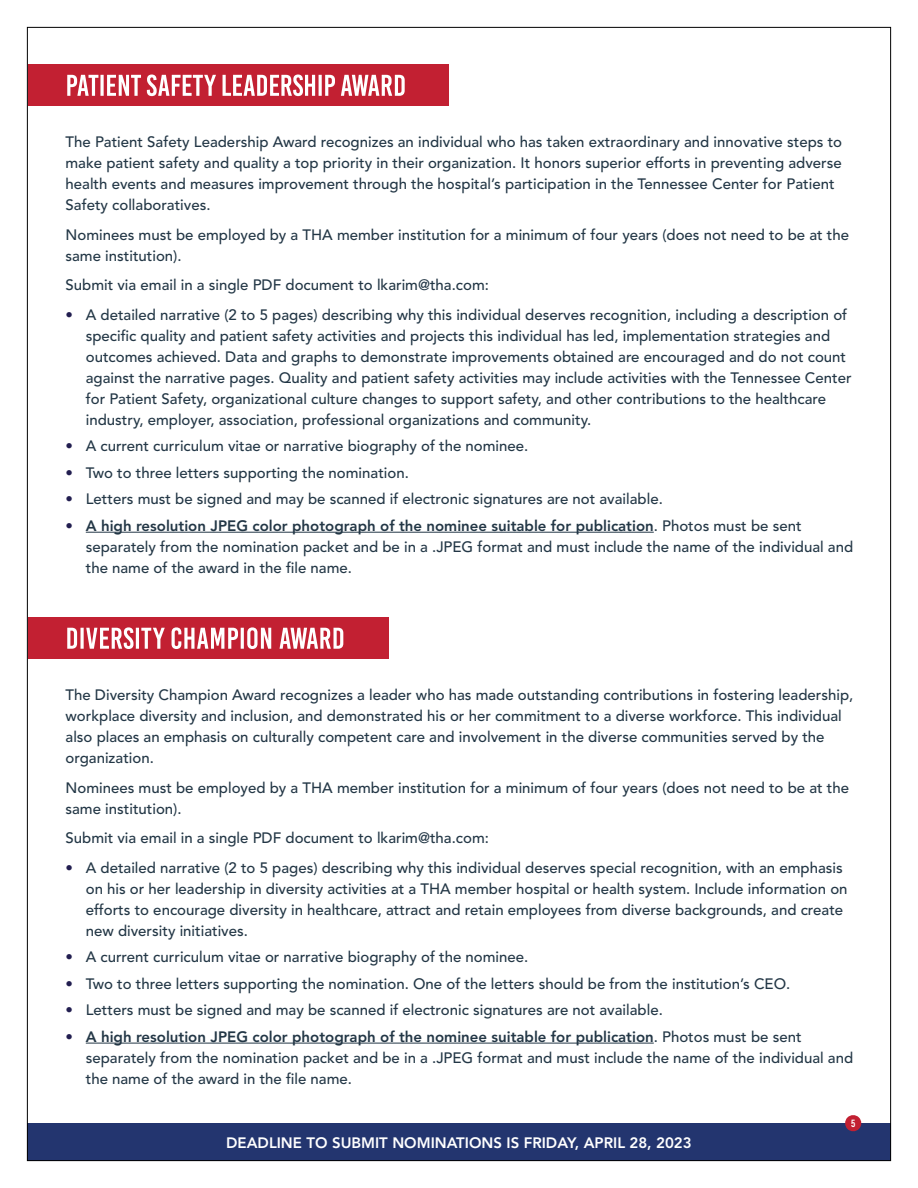
<style>
.page{position:relative;width:918px;height:1188px;background:#fff}
.page>*{position:absolute;margin:0;border:0;box-sizing:border-box;transform-origin:0 0}
.t1{font:500 15px/21px "Avenir LT Std";color:#233746}
.t2{font:800 15px "Avenir LT Std";color:#fff}
.t3{font:10.5px "Bebas Kai";color:#fff}
.s1{color:#221e50}
.s2{font-weight:800}
</style>
<div class="page">
<div style="left:27px;top:1123px;width:864px;height:38px;background:#23356f"></div>
<svg style="left:845px;top:1115px;width:17px;height:17px"></svg>
<hr style="left:86px;top:1043px;width:568px;height:1px;background:#233746">
<hr style="left:86px;top:532px;width:568px;height:1px;background:#233746">
<div style="left:28px;top:618px;width:360px;height:41px;background:#c22032"></div>
<svg style="left:67px;top:627px;width:276px;height:22px"></svg>
<div style="left:28px;top:65px;width:420px;height:41px;background:#c22032"></div>
<svg style="left:67px;top:75px;width:338px;height:21px"></svg>
<p class="t1" style="left:66px;top:132px;width:778px">The Patient Safety Leadership Award recognizes an individual who has taken extraordinary and innovative steps to make patient safety and quality a top priority in their organization. It honors superior efforts in preventing adverse health events and measures improvement through the hospital’s participation in the Tennessee Center for Patient Safety collaboratives.</p>
<p class="t1" style="left:66px;top:225px;width:785px">Nominees must be employed by a THA member institution for a minimum of four years (does not need to be at the same institution).</p>
<p class="t1" style="left:66px;top:275px;width:425px">Submit via email in a single PDF document to lkarim@tha.com:</p>
<p class="t1" style="left:86px;top:305px;width:767px;text-indent:-20px"><span class="s1">•</span> A detailed narrative (2 to 5 pages) describing why this individual deserves recognition, including a description of specific quality and patient safety activities and projects this individual has led, implementation strategies and outcomes achieved. Data and graphs to demonstrate improvements obtained are encouraged and do not count against the narrative pages. Quality and patient safety activities may include activities with the Tennessee Center for Patient Safety, organizational culture changes to support safety, and other contributions to the healthcare industry, employer, association, professional organizations and community.</p>
<p class="t1" style="left:66px;top:436px;width:464px"><span class="s1">•</span> A current curriculum vitae or narrative biography of the nominee.</p>
<p class="t1" style="left:66px;top:463px;width:345px"><span class="s1">•</span> Two to three letters supporting the nomination.</p>
<p class="t1" style="left:66px;top:489px;width:599px"><span class="s1">•</span> Letters must be signed and may be scanned if electronic signatures are not available.</p>
<p class="t1" style="left:86px;top:515px;width:769px;text-indent:-20px"><span class="s1">•</span> <span class="s2">A high resolution JPEG color photograph of the nominee suitable for publication</span>. Photos must be sent separately from the nomination packet and be in a .JPEG format and must include the name of the individual and the name of the award in the file name.</p>
<p class="t1" style="left:66px;top:685px;width:789px">The Diversity Champion Award recognizes a leader who has made outstanding contributions in fostering leadership, workplace diversity and inclusion, and demonstrated his or her commitment to a diverse workforce. This individual also places an emphasis on culturally competent care and involvement in the diverse communities served by the organization.</p>
<p class="t1" style="left:66px;top:777px;width:785px">Nominees must be employed by a THA member institution for a minimum of four years (does not need to be at the same institution).</p>
<p class="t1" style="left:66px;top:828px;width:425px">Submit via email in a single PDF document to lkarim@tha.com:</p>
<p class="t1" style="left:86px;top:858px;width:763px;text-indent:-20px"><span class="s1">•</span> A detailed narrative (2 to 5 pages) describing why this individual deserves special recognition, with an emphasis on his or her leadership in diversity activities at a THA member hospital or health system. Include information on efforts to encourage diversity in healthcare, attract and retain employees from diverse backgrounds, and create new diversity initiatives.</p>
<p class="t1" style="left:66px;top:947px;width:464px"><span class="s1">•</span> A current curriculum vitae or narrative biography of the nominee.</p>
<p class="t1" style="left:66px;top:973px;width:726px"><span class="s1">•</span> Two to three letters supporting the nomination. One of the letters should be from the institution’s CEO.</p>
<p class="t1" style="left:66px;top:1000px;width:599px"><span class="s1">•</span> Letters must be signed and may be scanned if electronic signatures are not available.</p>
<p class="t1" style="left:86px;top:1026px;width:769px;text-indent:-20px"><span class="s1">•</span> <span class="s2">A high resolution JPEG color photograph of the nominee suitable for publication</span>. Photos must be sent separately from the nomination packet and be in a .JPEG format and must include the name of the individual and the name of the award in the file name.</p>
<p class="t2" style="left:226px;top:1134px;width:467px">DEADLINE TO SUBMIT NOMINATIONS IS FRIDAY, APRIL 28, 2023</p>
<p class="t3" style="left:851px;top:1117px;width:6px">5</p>
</div>
